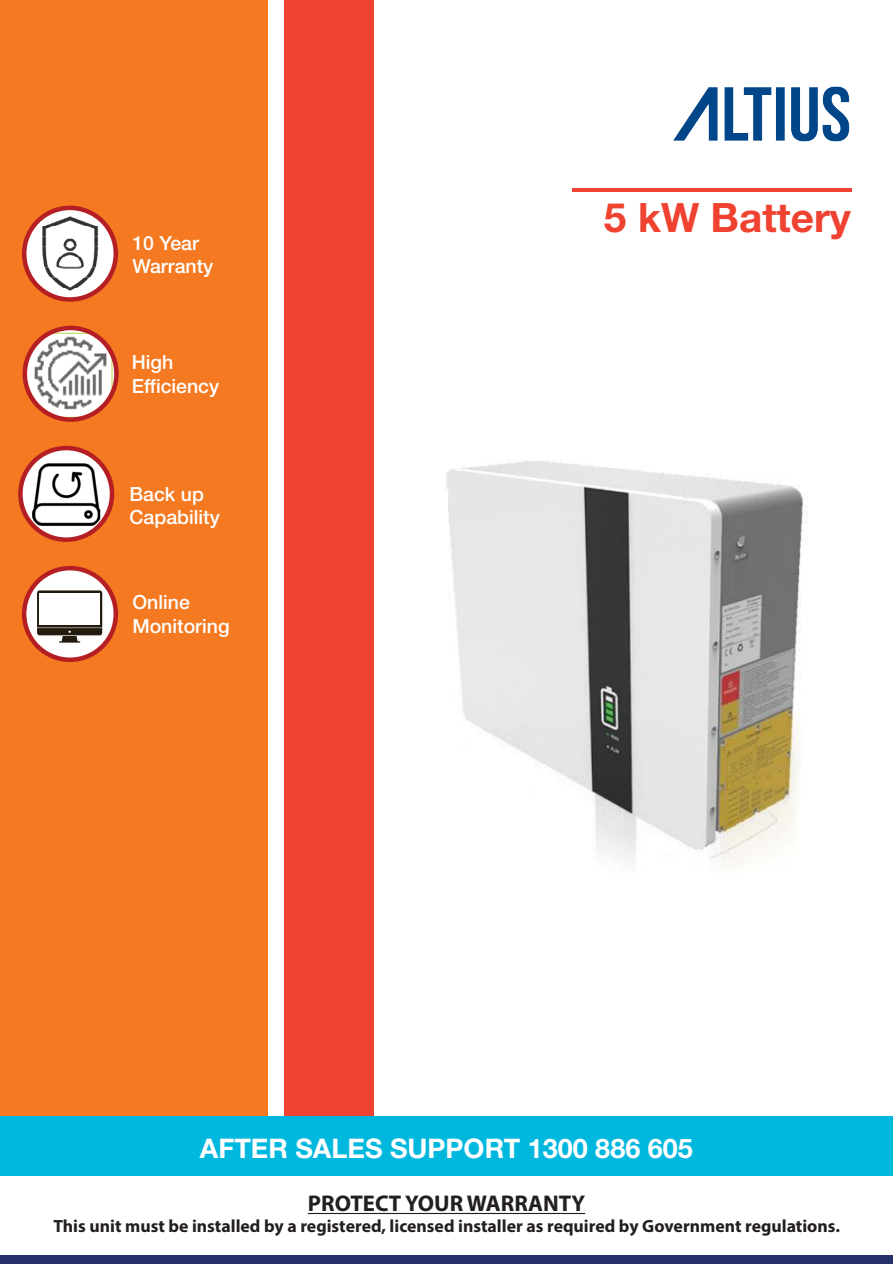
<style>
.page{position:relative;width:894px;height:1264px;background:#fff}
.page>*{position:absolute;margin:0;border:0;box-sizing:border-box;transform-origin:0 0}
.t1{font:700 40.5px "Helvetica Neue";color:#ef4230}
.t2{font:700 27px "Helvetica Neue";color:#fff}
.t3{font:700 22.8px "Myriad Pro";color:#231f20}
.t4{font:500 19.5px/23.4px "Helvetica Neue";color:#fff}
.t5{font:700 17.7px "Myriad Pro";color:#231f20}
</style>
<div class="page">
<img style="left:446px;top:460px;width:361px;height:409px">
<div style="left:0;top:0;width:267px;height:1142px;background:#f47920"></div>
<hr style="left:308px;top:1212px;width:277px;height:1px;background:#231f20">
<div style="left:284px;top:0;width:89px;height:1142px;background:#ef4230"></div>
<div style="left:1px;top:1115px;width:891px;height:60px;background:#00b8de"></div>
<div style="left:0;top:1255px;width:892px;height:8px;background:#26316b"></div>
<img style="left:673px;top:86px;width:177px;height:56px">
<hr style="left:572px;top:188px;width:279px;height:3px;background:#ef4230">
<img style="left:44px;top:210px;width:51px;height:5px">
<img style="left:33px;top:215px;width:73px;height:11px">
<img style="left:28px;top:226px;width:84px;height:10px">
<img style="left:24px;top:236px;width:92px;height:31px">
<img style="left:26px;top:267px;width:88px;height:10px">
<img style="left:31px;top:277px;width:78px;height:11px">
<img style="left:40px;top:288px;width:60px;height:10px">
<div style="left:22px;top:205px;width:96px;height:97px;border:4px solid #b51f24;border-radius:50%"></div>
<svg style="left:26px;top:332px;width:87px;height:86px;background:#d7bcb2"></svg>
<div style="left:23px;top:325px;width:96px;height:97px;border:4px solid #b51f24;border-radius:50%"></div>
<svg style="left:24px;top:568px;width:92px;height:91px"></svg>
<img style="left:39px;top:575px;width:62px;height:2px">
<img style="left:45px;top:655px;width:50px;height:1px">
<img style="left:53px;top:656px;width:34px;height:1px">
<div style="left:22px;top:565px;width:96px;height:97px;border:4px solid #b51f24;border-radius:50%"></div>
<svg style="left:20px;top:448px;width:92px;height:91px;background:#efd0d1"></svg>
<div style="left:18px;top:445px;width:96px;height:97px;border:4px solid #b51f24;border-radius:50%"></div>
<img style="left:32px;top:460px;width:68px;height:68px">
<svg style="left:27px;top:577px;width:85px;height:78px;background:#d5c0b9"></svg>
<p class="t4" style="left:132px;top:231px;width:82px">10 Year<br>Warranty</p>
<p class="t4" style="left:132px;top:350px;width:89px">High<br>Efficiency</p>
<p class="t4" style="left:129px;top:482px;width:92px">Back up<br>Capability</p>
<p class="t4" style="left:132px;top:590px;width:99px">Online<br>Monitoring</p>
<h1 class="t1" style="left:604px;top:193px;width:248px">5 kW Battery</h1>
<h2 class="t2" style="left:200px;top:1131px;width:494px">AFTER SALES SUPPORT 1300 886 605</h2>
<p class="t3" style="left:308px;top:1188px;width:279px">PROTECT YOUR WARRANTY</p>
<p class="t5" style="left:53px;top:1214px;width:788px">This unit must be installed by a registered, licensed installer as required by Government regulations.</p>
</div>
